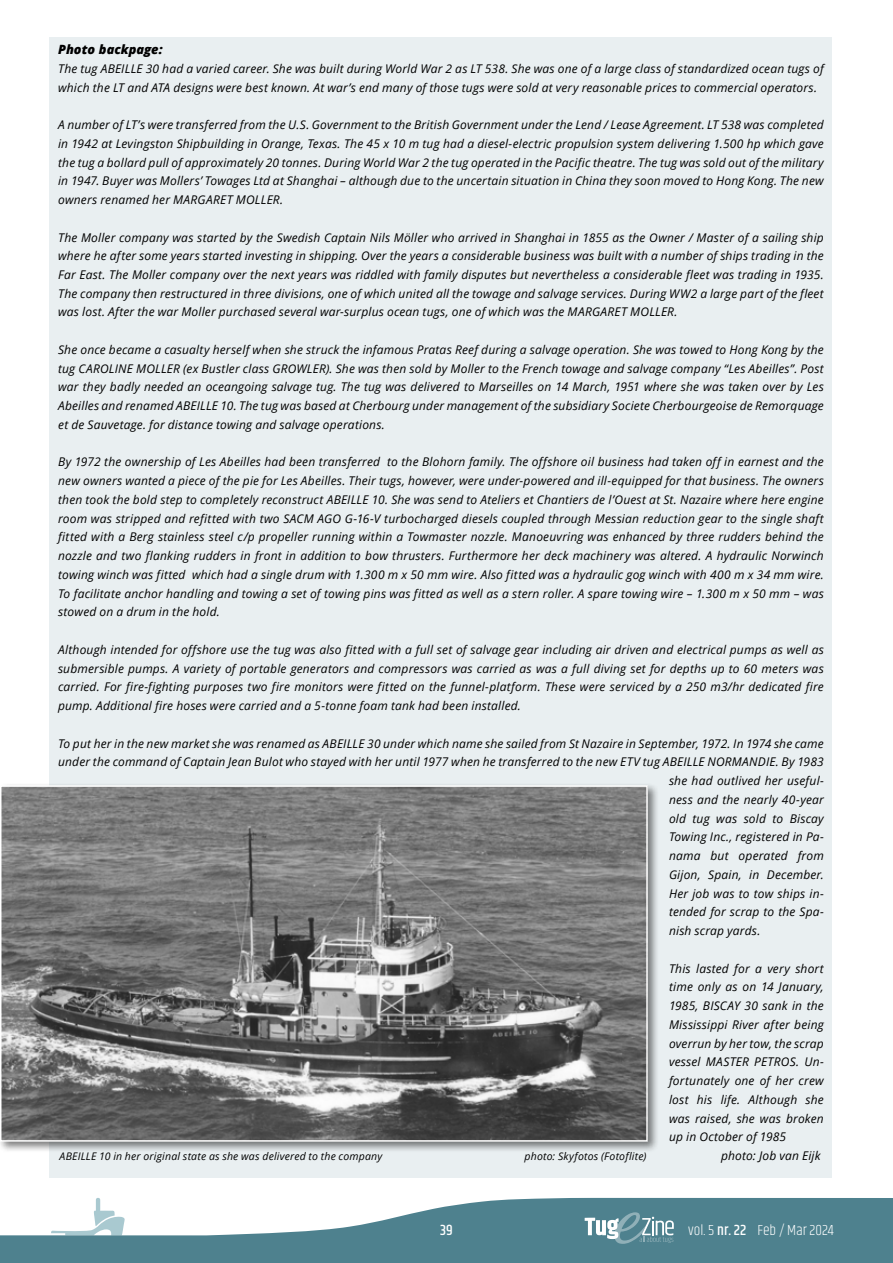
<style>
.page{position:relative;width:893px;height:1263px;background:#fff}
.page>*{position:absolute;margin:0;border:0;box-sizing:border-box;transform-origin:0 0}
.t1{font:300 15px "Khand";color:#fff}
.t2{font:500 15px "Khand";color:#fff}
.t3{font:italic 800 12.75px "Open Sans";color:#000}
.t4{font:italic 12px/18.8px "Open Sans";letter-spacing:.015em;color:#000;text-align:justify}
.t5{font:italic 10.5px "Open Sans";letter-spacing:.02em;color:#000}
.s1{font-weight:500}
</style>
<div class="page">
<svg style="left:0;top:1198px;width:893px;height:65px;fill:#4e818e"></svg>
<svg style="left:585px;top:1212px;width:89px;height:32px"></svg>
<div style="left:50px;top:37px;width:782px;height:1141px;background:#e9eff1"></div>
<div style="left:0;top:783px;width:659px;height:370px;background:#000;opacity:.5"></div>
<img style="left:3px;top:788px;width:642px;height:350px">
<div style="left:0;top:785px;width:648px;height:356px;border:2px solid #fff"></div>
<p class="t3" style="left:58px;top:40px;width:106px">Photo backpage:</p>
<p class="t4" style="left:58px;top:59px;width:767px">The tug ABEILLE 30 had a varied career. She was built during World War 2 as LT 538. She was one of a large class of standardized ocean tugs of which the LT and ATA designs were best known. At war’s end many of those tugs were sold at very reasonable prices to commercial operators.</p>
<p class="t4" style="left:58px;top:115px;width:767px">A number of LT’s were transferred from the U.S. Government to the British Government under the Lend / Lease Agreement. LT 538 was completed in 1942 at Levingston Shipbuilding in Orange, Texas. The 45 x 10 m tug had a diesel-electric propulsion system delivering 1.500 hp which gave the tug a bollard pull of approximately 20 tonnes. During World War 2 the tug operated in the Pacific theatre. The tug was sold out of the military in 1947. Buyer was Mollers’ Towages Ltd at Shanghai – although due to the uncertain situation in China they soon moved to Hong Kong. The new owners renamed her MARGARET MOLLER.</p>
<p class="t4" style="left:58px;top:227px;width:767px">The Moller company was started by the Swedish Captain Nils Möller who arrived in Shanghai in 1855 as the Owner / Master of a sailing ship where he after some years started investing in shipping. Over the years a considerable business was built with a number of ships trading in the Far East. The Moller company over the next years was riddled with family disputes but nevertheless a considerable fleet was trading in 1935.<br>The company then restructured in three divisions, one of which united all the towage and salvage services. During WW2 a large part of the fleet was lost. After the war Moller purchased several war-surplus ocean tugs, one of which was the MARGARET MOLLER.</p>
<p class="t4" style="left:58px;top:340px;width:767px">She once became a casualty herself when she struck the infamous Pratas Reef during a salvage operation. She was towed to Hong Kong by the tug CAROLINE MOLLER (ex Bustler class GROWLER). She was then sold by Moller to the French towage and salvage company “Les Abeilles”. Post war they badly needed an oceangoing salvage tug. The tug was delivered to Marseilles on 14 March, 1951 where she was taken over by Les Abeilles and renamed ABEILLE 10. The tug was based at Cherbourg under management of the subsidiary Societe Cherbourgeoise de Remorquage et de Sauvetage. for distance towing and salvage operations.</p>
<p class="t4" style="left:58px;top:452px;width:767px">By 1972 the ownership of Les Abeilles had been transferred to the Blohorn family. The offshore oil business had taken off in earnest and the new owners wanted a piece of the pie for Les Abeilles. Their tugs, however, were under-powered and ill-equipped for that business. The owners then took the bold step to completely reconstruct ABEILLE 10. She was send to Ateliers et Chantiers de l’Ouest at St. Nazaire where here engine room was stripped and refitted with two SACM AGO G-16-V turbocharged diesels coupled through Messian reduction gear to the single shaft fitted with a Berg stainless steel c/p propeller running within a Towmaster nozzle. Manoeuvring was enhanced by three rudders behind the nozzle and two flanking rudders in front in addition to bow thrusters. Furthermore her deck machinery was altered. A hydraulic Norwinch towing winch was fitted which had a single drum with 1.300 m x 50 mm wire. Also fitted was a hydraulic gog winch with 400 m x 34 mm wire.<br>To facilitate anchor handling and towing a set of towing pins was fitted as well as a stern roller. A spare towing wire – 1.300 m x 50 mm – was stowed on a drum in the hold.</p>
<p class="t4" style="left:58px;top:640px;width:767px">Although intended for offshore use the tug was also fitted with a full set of salvage gear including air driven and electrical pumps as well as submersible pumps. A variety of portable generators and compressors was carried as was a full diving set for depths up to 60 meters was carried. For fire-fighting purposes two fire monitors were fitted on the funnel-platform. These were serviced by a 250 m3/hr dedicated fire pump. Additional fire hoses were carried and a 5-tonne foam tank had been installed.</p>
<p class="t4" style="left:58px;top:734px;width:767px">To put her in the new market she was renamed as ABEILLE 30 under which name she sailed from St Nazaire in September, 1972. In 1974 she came</p>
<p class="t4" style="left:58px;top:752px;width:767px">under the command of Captain Jean Bulot who stayed with her until 1977 when he transferred to the new ETV tug ABEILLE NORMANDIE. By 1983</p>
<p class="t4" style="left:669px;top:771px;width:156px">she had outlived her useful-</p>
<p class="t4" style="left:669px;top:790px;width:156px">ness and the nearly 40-year</p>
<p class="t4" style="left:669px;top:809px;width:156px">old tug was sold to Biscay</p>
<p class="t4" style="left:669px;top:827px;width:156px">Towing Inc., registered in Pa-</p>
<p class="t4" style="left:669px;top:846px;width:156px">nama but operated from</p>
<p class="t4" style="left:669px;top:865px;width:156px">Gijon, Spain, in December.</p>
<p class="t4" style="left:669px;top:884px;width:156px">Her job was to tow ships in-</p>
<p class="t4" style="left:669px;top:902px;width:156px">tended for scrap to the Spa-</p>
<p class="t4" style="left:669px;top:921px;width:93px">nish scrap yards.</p>
<p class="t4" style="left:669px;top:959px;width:156px">This lasted for a very short time only as on 14 January, 1985, BISCAY 30 sank in the Mississippi River after being overrun by her tow, the scrap vessel MASTER PETROS. Un&shy;fortunately one of her crew lost his life. Although she was raised, she was broken up in October of 1985</p>
<p class="t5" style="left:60px;top:1149px;width:324px">ABEILLE 10 in her original state as she was delivered to the company</p>
<p class="t5" style="left:524px;top:1149px;width:124px">photo: Skyfotos (Fotoflite)</p>
<p class="t4" style="left:721px;top:1146px;width:101px">photo: Job van Eijk</p>
<p class="t2" style="left:440px;top:1221px;width:14px">39</p>
<p class="t1" style="left:688px;top:1221px;width:147px">vol. 5 <span class="s1">nr. 22</span> Feb / Mar 2024</p>
</div>
